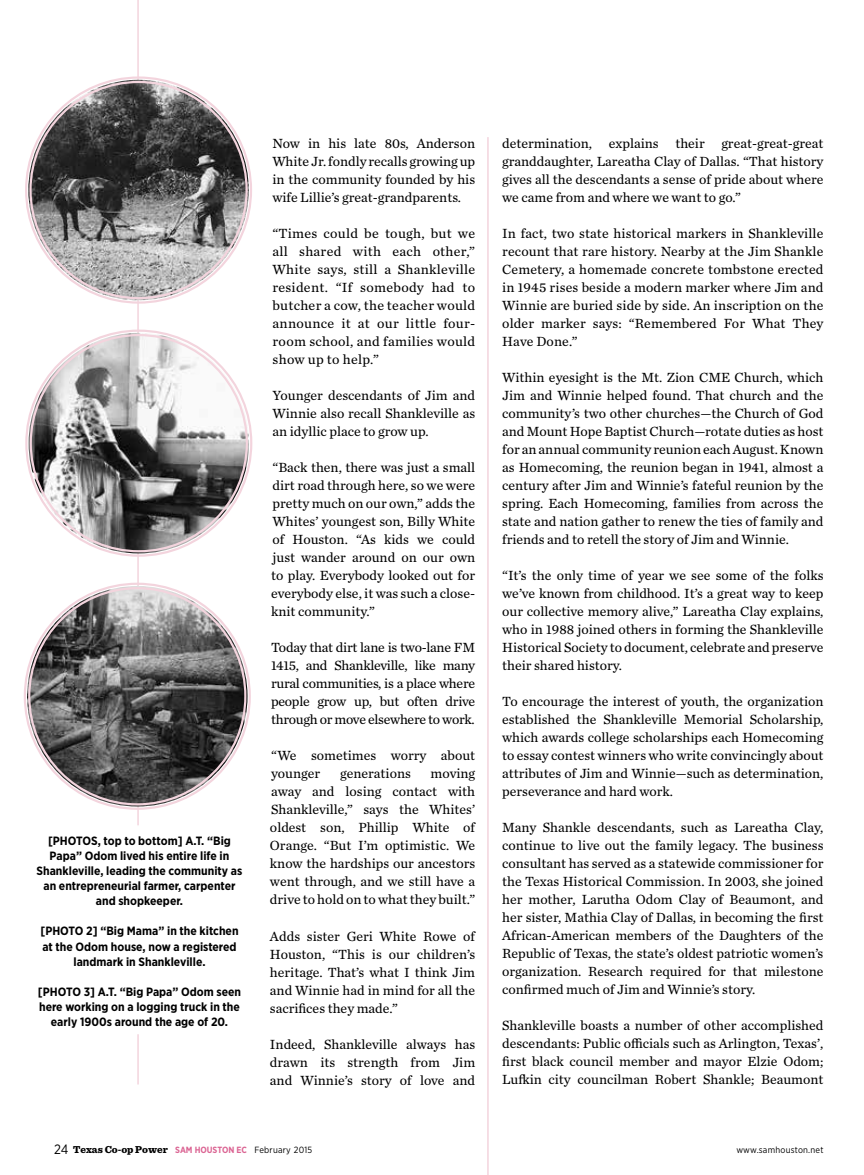
<style>
.page{position:relative;width:864px;height:1175px;background:#fff}
.page>*{position:absolute;margin:0;border:0;box-sizing:border-box;transform-origin:0 0}
.t1{font:13.8px/18px "Chronicle Text G2";color:#000;text-align:justify}
.t2{font:700 12px "Gotham Narrow";color:#000}
.t3{font:900 10.5px "Sentinel";letter-spacing:-.005em;color:#000}
.t4{font:9px "Gotham Narrow";letter-spacing:.025em;color:#000}
.s1{font-family:"Gotham Narrow";font-weight:400;font-size:13.5px}
.s2{font-family:"Gotham Narrow";font-weight:700;font-size:9px;color:#db6493}
.s3{font-family:"Gotham Narrow";font-weight:400;font-size:9px}
</style>
<div class="page">
<hr style="left:137px;top:0;width:2px;height:1084px;background:#f3d4dd">
<hr style="left:487px;top:137px;width:2px;height:1037px;background:#f3d4dd">
<img style="left:28px;top:80px;width:221px;height:220px;border-radius:110px">
<img style="left:29px;top:333px;width:220px;height:220px;border-radius:110px">
<img style="left:27px;top:586px;width:221px;height:220px;border-radius:110px">
<div style="left:81px;top:825px;width:115px;height:209px;background:#fff"></div>
<p class="t2" style="left:48px;top:833px;width:29px">[PHOTO</p>
<p class="t2" style="left:91px;top:833px;width:141px">S, top to bottom] A.T. “Big</p>
<p class="t2" style="left:50px;top:848px;width:181px">Papa” Odom lived his entire life in</p>
<p class="t2" style="left:37px;top:863px;width:207px">Shankleville, leading the community as</p>
<p class="t2" style="left:43px;top:878px;width:194px">an entrepreneurial farmer, carpenter</p>
<p class="t2" style="left:96px;top:893px;width:89px">and shopkeeper.</p>
<p class="t2" style="left:40px;top:923px;width:29px">[PHOTO</p>
<p class="t2" style="left:86px;top:923px;width:154px">2] “Big Mama” in the kitchen</p>
<p class="t2" style="left:42px;top:938px;width:196px">at the Odom house, now a registered</p>
<p class="t2" style="left:73px;top:953px;width:134px">landmark in Shankleville.</p>
<p class="t2" style="left:38px;top:983px;width:29px">[PHOTO</p>
<p class="t2" style="left:84px;top:983px;width:159px">3] A.T. “Big Papa” Odom seen</p>
<p class="t2" style="left:39px;top:998px;width:202px">here working on a logging truck in the</p>
<p class="t2" style="left:51px;top:1013px;width:179px">early 1900s around the age of 20.</p>
<p class="t1" style="left:272px;top:134px;width:204px">Now in his late 80s, Anderson White Jr. fondly recalls growing up in the community founded by his wife Lillie’s great-grandparents.</p>
<p class="t1" style="left:272px;top:224px;width:204px">“Times could be tough, but we all shared with each other,” White says, still a Shankleville resident. “If somebody had to butcher a cow, the teacher would announce it at our little four&shy;room school, and families would show up to help.”</p>
<p class="t1" style="left:273px;top:386px;width:204px">Younger descendants of Jim and Winnie also recall Shankleville as an idyllic place to grow up.</p>
<p class="t1" style="left:271px;top:458px;width:206px">“Back then, there was just a small dirt road through here, so we were pretty much on our own,” adds the Whites’ youngest son, Billy White of Houston. “As kids we could just wander around on our own to play. Everybody looked out for everybody else, it was such a close&shy;knit community.”</p>
<p class="t1" style="left:271px;top:638px;width:206px">Today that dirt lane is two-lane FM 1415, and Shankleville, like many rural communities, is a place where people grow up, but often drive through or move elsewhere to work.</p>
<p class="t1" style="left:271px;top:746px;width:206px">“We sometimes worry about younger</p>
<p class="t1" style="left:270px;top:764px;width:207px;text-indent:161px">moving away and losing contact with Shankleville,” says the Whites’ oldest son, Phillip White of Orange. “But I’m optimistic. We know the hardships our ancestors went through, and we still have a drive to hold on to what they built.”</p>
<p class="t1" style="left:270px;top:926px;width:207px">Adds sister Geri White Rowe of Houston, “This is our children’s heritage. That’s what I think Jim and Winnie had in mind for all the sacrifices they made.”</p>
<p class="t1" style="left:270px;top:1034px;width:207px">Indeed, Shankleville always has drawn its strength from Jim and Winnie’s story of love and</p>
<p class="t1" style="left:340px;top:764px;width:72px">generations</p>
<p class="t1" style="left:502px;top:134px;width:323px">determination, explains their great-great-great granddaughter, Lareatha Clay of Dallas. “That history gives all the descendants a sense of pride about where we came from and where we want to go.”</p>
<p class="t1" style="left:502px;top:224px;width:323px">In fact, two state historical markers in Shankleville recount that rare history. Nearby at the Jim Shankle Cemetery, a homemade concrete tombstone erected in 1945 rises beside a modern marker where Jim and Winnie are buried side by side. An inscription on the older marker says: “Remembered For What They Have Done.”</p>
<p class="t1" style="left:502px;top:368px;width:323px">Within eyesight is the Mt. Zion CME Church, which Jim and Winnie helped found. That church and the community’s two other churches—the Church of God and Mount Hope Baptist Church—rotate duties as host for an annual community reunion each August. Known as Homecoming, the reunion began in 1941, almost a century after Jim and Winnie’s fateful reunion by the spring. Each Homecoming, families from across the state and nation gather to renew the ties of family and friends and to retell the story of Jim and Winnie.</p>
<p class="t1" style="left:502px;top:566px;width:323px">“It’s the only time of year we see some of the folks we’ve known from childhood. It’s a great way to keep our collective memory alive,” Lareatha Clay explains, who in 1988 joined others in forming the Shankleville Historical Society to document, celebrate and preserve their shared history.</p>
<p class="t1" style="left:502px;top:692px;width:323px">To encourage the interest of youth, the organization established the Shankleville Memorial Scholarship, which awards college scholarships each Homecoming to essay contest winners who write convincingly about attributes of Jim and Winnie—such as determination, perseverance and hard work.</p>
<p class="t1" style="left:502px;top:818px;width:323px">Many Shankle descendants, such as Lareatha Clay, continue to live out the family legacy. The business consultant has served as a statewide commissioner for the Texas Historical Commission. In 2003, she joined her mother, Larutha Odom Clay of Beaumont, and her sister, Mathia Clay of Dallas, in becoming the first African-American members of the Daughters of the Republic of Texas, the state’s oldest patriotic women’s organization. Research required for that milestone confirmed much of Jim and Winnie’s story.</p>
<p class="t1" style="left:502px;top:1016px;width:323px">Shankleville boasts a number of other accomplished descendants: Public officials such as Arlington, Texas’, first black council member and mayor Elzie Odom; Lufkin city councilman Robert Shankle; Beaumont</p>
<p class="t3" style="left:54px;top:1140px;width:260px"><span class="s1">24</span> Texas Co-op Power <span class="s2">Sam Houston EC</span> <span class="s3">February 2015</span></p>
<p class="t4" style="left:736px;top:1144px;width:89px">www.samhouston.net</p>
</div>
